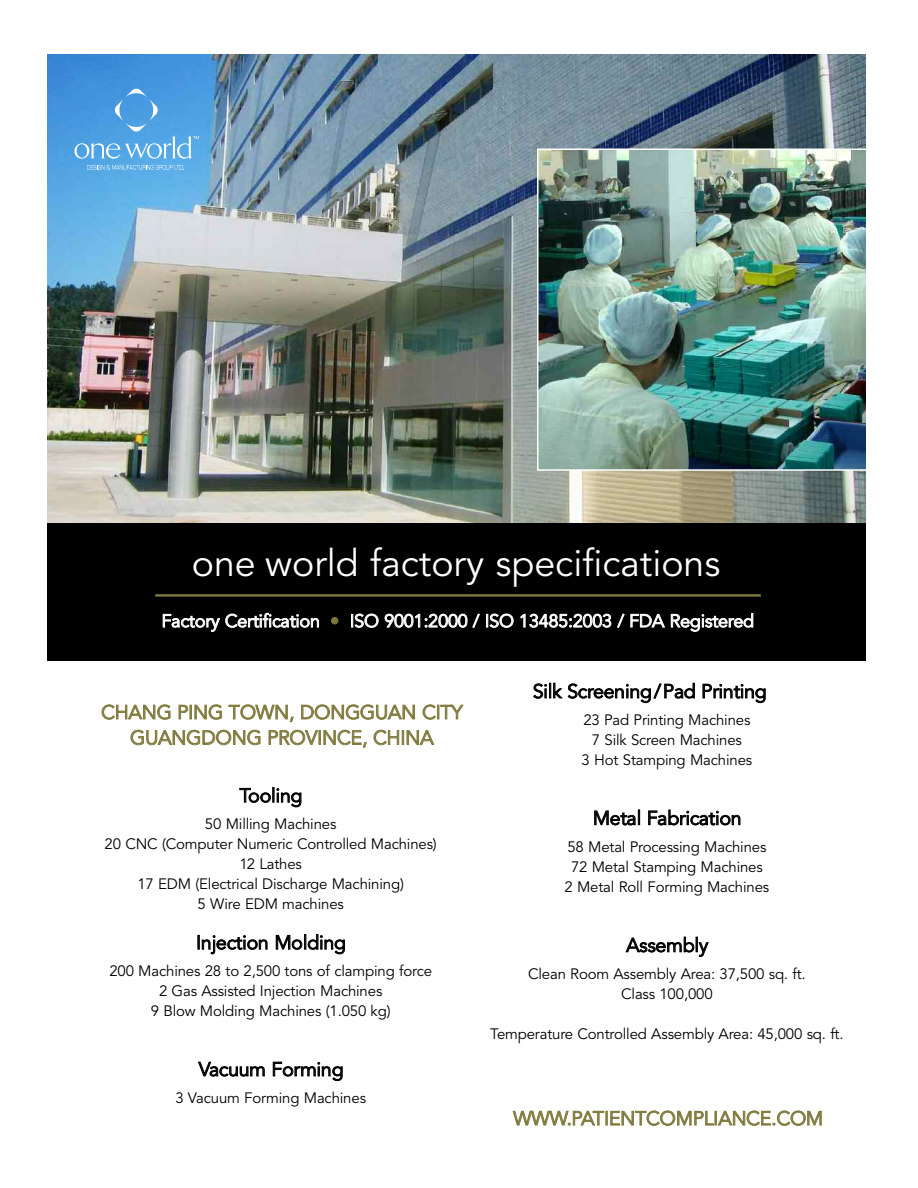
<style>
.page{position:relative;width:918px;height:1188px;background:#fff}
.page>*{position:absolute;margin:0;border:0;box-sizing:border-box;transform-origin:0 0}
.t1{font:37.5px "Avenir";color:#fff}
.t2{font:19.5px "Avenir";letter-spacing:-.01em;color:#000}
.t3{font:19.5px/25.5px "Avenir";letter-spacing:-.01em;color:#807b3d;text-align:center}
.t4{font:18px "Avenir";letter-spacing:-.015em;color:#fff}
.t5{font:15px/20.1px "Avenir";letter-spacing:-.01em;color:#000;text-align:center}
.s1{color:#807b3d}
</style>
<div class="page">
<img style="left:47px;top:54px;width:819px;height:469px">
<svg style="left:87px;top:165px;width:98px;height:5px"></svg>
<svg style="left:74px;top:89px;width:125px;height:70px;background:#5aa6e4"></svg>
<img style="left:540px;top:151px;width:326px;height:317px">
<div style="left:537px;top:148px;width:358px;height:323px;border:2px solid #fff"></div>
<div style="left:47px;top:523px;width:820px;height:137px;background:#000"></div>
<hr style="left:155px;top:594px;width:606px;height:3px;background:#807b3d">
<div style="left:866px;top:42px;width:38px;height:659px;background:#fff"></div>
<h1 class="t1" style="left:192px;top:548px;width:530px">one world factory specifications</h1>
<p class="t4" style="left:162px;top:613px;width:594px">Factory Certification <span class="s1">•</span> ISO 9001:2000 / ISO 13485:2003 / FDA Registered</p>
<h2 class="t3" style="left:101px;top:701px;width:363px">CHANG PING TOWN, DONGGUAN CITY<br>GUANGDONG PROVINCE, CHINA</h2>
<h2 class="t2" style="left:240px;top:787px;width:64px">Tooling</h2>
<p class="t5" style="left:105px;top:815px;width:334px">50 Milling Machines<br>20 CNC (Computer Numeric Controlled Machines)<br>12 Lathes<br>17 EDM (Electrical Discharge Machining)<br>5 Wire EDM machines</p>
<h2 class="t2" style="left:196px;top:934px;width:151px">Injection Molding</h2>
<p class="t5" style="left:109px;top:962px;width:324px">200 Machines 28 to 2,500 tons of clamping force<br>2 Gas Assisted Injection Machines<br>9 Blow Molding Machines (1.050 kg)</p>
<h2 class="t2" style="left:199px;top:1061px;width:147px">Vacuum Forming</h2>
<p class="t5" style="left:175px;top:1089px;width:192px">3 Vacuum Forming Machines</p>
<h2 class="t2" style="left:533px;top:683px;width:235px">Silk Screening/Pad Printing</h2>
<p class="t5" style="left:582px;top:711px;width:172px">23 Pad Printing Machines<br>7 Silk Screen Machines<br>3 Hot Stamping Machines</p>
<h2 class="t2" style="left:593px;top:810px;width:150px">Metal Fabrication</h2>
<p class="t5" style="left:565px;top:838px;width:206px">58 Metal Processing Machines<br>72 Metal Stamping Machines<br>2 Metal Roll Forming Machines</p>
<h2 class="t2" style="left:626px;top:937px;width:84px">Assembly</h2>
<p class="t5" style="left:528px;top:965px;width:279px">Clean Room Assembly Area: 37,500 sq. ft.<br>Class 100,000</p>
<p class="t5" style="left:490px;top:1025px;width:355px">Temperature Controlled Assembly Area: 45,000 sq. ft.</p>
<h2 class="t3" style="left:513px;top:1107px;width:311px">WWW.PATIENTCOMPLIANCE.COM</h2>
</div>
